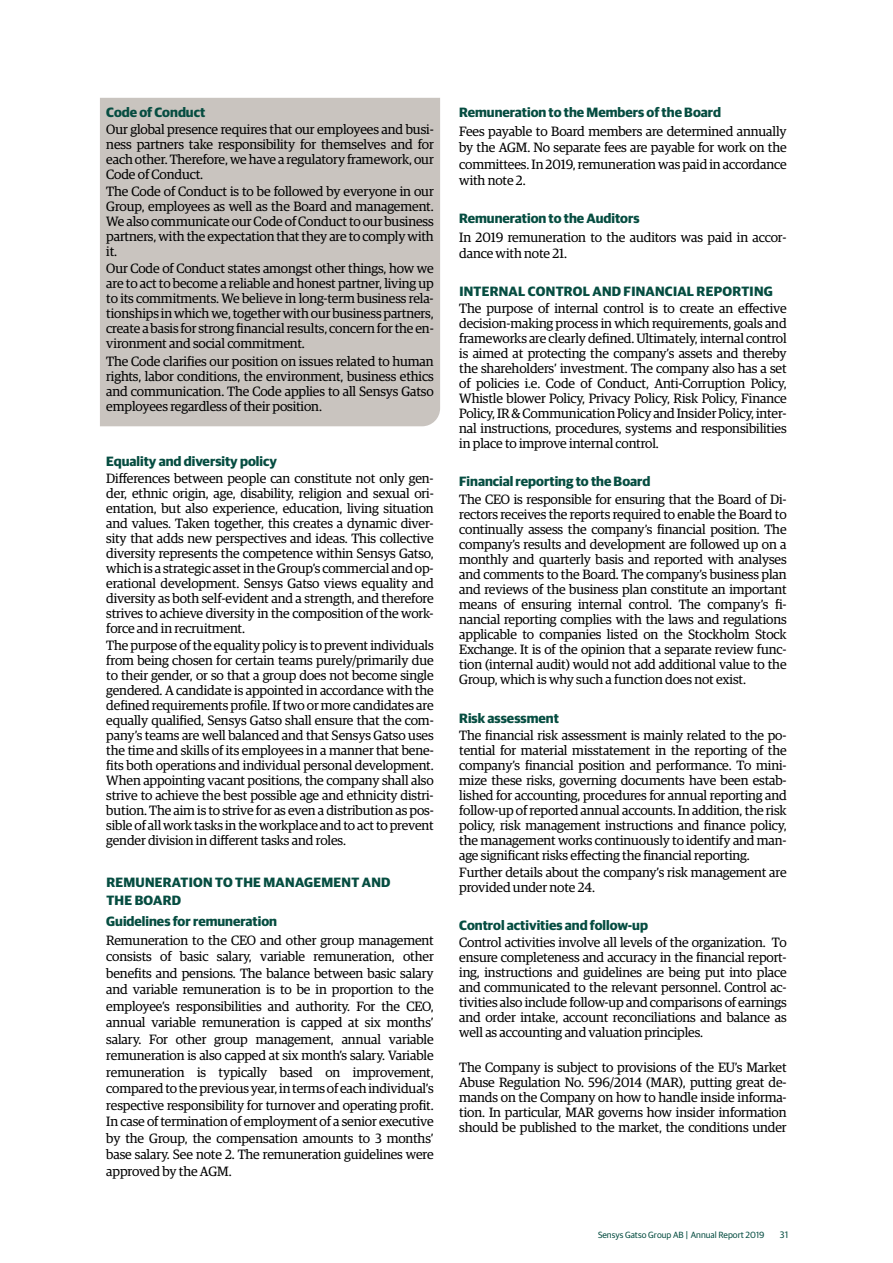
<style>
.page{position:relative;width:893px;height:1263px;background:#fff}
.page>*{position:absolute;margin:0;border:0;box-sizing:border-box;transform-origin:0 0}
.t1{font:13.5px/15px "Guardian Egyp";letter-spacing:-.01em;color:#000;text-align:justify}
.t2{font:700 13.5px "Guardian Sans";color:#064d41}
.t3{font:700 13.5px/18.8px "Guardian Sans";letter-spacing:.02em;color:#064d41}
.t4{font:9px "Guardian Sans";color:#064d41}
.t5{font:9px "Guardian Text Sans";color:#064d41}
.s1{font-family:"Guardian Text Sans"}
</style>
<div class="page">
<div style="left:100px;top:98px;width:340px;height:328px;background:#c9c4bf"></div>
<p class="t2" style="left:106px;top:102px;width:100px">Code of Conduct</p>
<p class="t1" style="left:106px;top:121px;width:329px">Our global presence requires that our employees and busi&shy;ness partners take responsibility for themselves and for each other. Therefore, we have a regulatory framework, our Code of Conduct.</p>
<p class="t1" style="left:106px;top:183px;width:329px">The Code of Conduct is to be followed by everyone in our Group, employees as well as the Board and management.<br>We also communicate our Code of Conduct to our business partners, with the expectation that they are to comply with it.</p>
<p class="t1" style="left:106px;top:260px;width:329px">Our Code of Conduct states amongst other things, how we are to act to become a reliable and honest partner, living up to its commitments. We believe in long-term business rela&shy;tionships in which we, together with our business partners, create a basis for strong financial results, concern for the en&shy;vironment and social commitment.</p>
<p class="t1" style="left:106px;top:352px;width:329px">The Code clarifies our position on issues related to human rights, labor conditions, the environment, business ethics and communication. The Code applies to all Sensys Gatso employees regardless of their position.</p>
<p class="t2" style="left:106px;top:451px;width:172px">Equality and diversity policy</p>
<p class="t1" style="left:106px;top:470px;width:329px">Differences between people can constitute not only gen&shy;der, ethnic origin, age, disability, religion and sexual ori&shy;entation, but also experience, education, living situation and values. Taken together, this creates a dynamic diver&shy;sity that adds new perspectives and ideas. This collective diversity represents the competence within Sensys Gatso, which is a strategic asset in the Group’s commercial and op&shy;erational development. Sensys Gatso views equality and diversity as both self-evident and a strength, and therefore strives to achieve diversity in the composition of the work&shy;force and in recruitment.</p>
<p class="t1" style="left:106px;top:637px;width:329px">The purpose of the equality policy is to prevent individuals from being chosen for certain teams purely/primarily due to their gender, or so that a group does not become single gendered. A candidate is appointed in accordance with the defined requirements profile. If two or more candidates are equally qualified, Sensys Gatso shall ensure that the com&shy;pany’s teams are well balanced and that Sensys Gatso uses the time and skills of its employees in a manner that bene&shy;fits both operations and individual personal development.<br>When appointing vacant positions, the company shall also strive to achieve the best possible age and ethnicity distri&shy;bution. The aim is to strive for as even a distribution as pos&shy;sible of all work tasks in the workplace and to act to prevent gender division in different tasks and roles.</p>
<p class="t3" style="left:106px;top:871px;width:286px">REMUNERATION TO THE MANAGEMENT AND<br>THE BOARD</p>
<p class="t2" style="left:106px;top:911px;width:172px">Guidelines for remuneration</p>
<p class="t1" style="left:106px;top:931px;width:329px;line-height:16.5px">Remuneration to the CEO and other group management consists of basic salary, variable remuneration, other benefits and pensions. The balance between basic salary and variable remuneration is to be in proportion to the employee’s responsibilities and authority. For the CEO, annual variable remuneration is capped at six months’ salary. For other group management, annual variable remuneration is also capped at six month’s salary. Variable remuneration is typically based on improvement, compared to the previous year, in terms of each individual’s respective responsibility for turnover and operating profit.<br>In case of termination of employment of a senior executive by the Group, the compensation amounts to 3 months’ base salary. See note 2. The remuneration guidelines were approved by the AGM.</p>
<p class="t2" style="left:459px;top:102px;width:263px">Remuneration to the Members of the Board</p>
<p class="t1" style="left:459px;top:122px;width:329px;line-height:16.5px">Fees payable to Board members are determined annually by the AGM. No separate fees are payable for work on the committees. In 2019, remuneration was paid in accordance with note 2.</p>
<p class="t2" style="left:459px;top:208px;width:182px">Remuneration to the Auditors</p>
<p class="t1" style="left:459px;top:228px;width:329px;line-height:16.5px">In 2019 remuneration to the auditors was paid in accor&shy;dance with note 21.</p>
<p class="t3" style="left:459px;top:281px;width:315px">INTERNAL CONTROL AND FINANCIAL REPORTING</p>
<p class="t1" style="left:459px;top:300px;width:329px">The purpose of internal control is to create an effective decision-making process in which requirements, goals and frameworks are clearly defined. Ultimately, internal control is aimed at protecting the company’s assets and thereby the shareholders’ investment. The company also has a set of policies i.e. Code of Conduct, Anti-Corruption Policy, Whistle blower Policy, Privacy Policy, Risk Policy, Finance Policy, IR &amp; Communication Policy and Insider Policy, inter&shy;nal instructions, procedures, systems and responsibilities in place to improve internal control.</p>
<p class="t2" style="left:459px;top:472px;width:193px">Financial reporting to the Board</p>
<p class="t1" style="left:459px;top:490px;width:329px">The CEO is responsible for ensuring that the Board of Di&shy;rectors receives the reports required to enable the Board to continually assess the company’s financial position. The company’s results and development are followed up on a monthly and quarterly basis and reported with analyses and comments to the Board. The company’s business plan and reviews of the business plan constitute an important means of ensuring internal control. The company’s fi&shy;nancial reporting complies with the laws and regulations applicable to companies listed on the Stockholm Stock Exchange. It is of the opinion that a separate review func&shy;tion (internal audit) would not add additional value to the Group, which is why such a function does not exist.</p>
<p class="t2" style="left:459px;top:708px;width:101px">Risk assessment</p>
<p class="t1" style="left:459px;top:727px;width:329px">The financial risk assessment is mainly related to the po&shy;tential for material misstatement in the reporting of the company’s financial position and performance. To mini&shy;mize these risks, governing documents have been estab&shy;lished for accounting, procedures for annual reporting and follow-up of reported annual accounts. In addition, the risk policy, risk management instructions and finance policy, the management works continuously to identify and man&shy;age significant risks effecting the financial reporting.</p>
<p class="t1" style="left:459px;top:864px;width:329px">Further details about the company’s risk management are provided under note 24.</p>
<p class="t2" style="left:459px;top:915px;width:190px">Control activities and follow-up</p>
<p class="t1" style="left:459px;top:934px;width:329px">Control activities involve all levels of the organization. To ensure completeness and accuracy in the financial report&shy;ing, instructions and guidelines are being put into place and communicated to the relevant personnel. Control ac&shy;tivities also include follow-up and comparisons of earnings and order intake, account reconciliations and balance as well as accounting and valuation principles.</p>
<p class="t1" style="left:459px;top:1059px;width:329px">The Company is subject to provisions of the EU’s Market Abuse Regulation No. 596/2014 (MAR), putting great de&shy;mands on the Company on how to handle inside informa&shy;tion. In particular, MAR governs how insider information should be published to the market, the conditions under</p>
<p class="t4" style="left:598px;top:1228px;width:168px">Sensys Gatso Group AB <span class="s1">|</span> Annual Report 2019</p>
<p class="t5" style="left:780px;top:1227px;width:10px">31</p>
</div>
